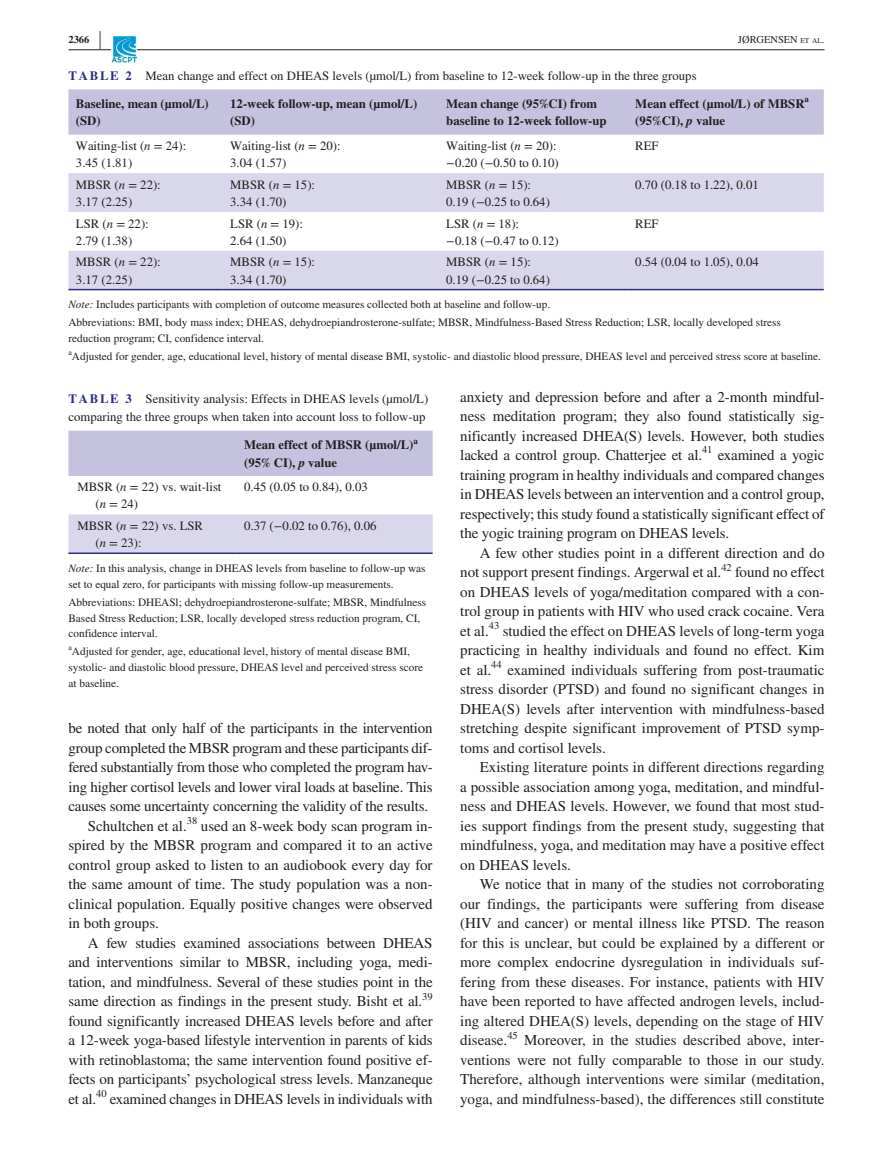
<style>
.page{position:relative;width:893px;height:1174px;background:#fff}
.page>*{position:absolute;margin:0;border:0;box-sizing:border-box;transform-origin:0 0}
.t1{font:700 25.95px "STIX";color:#231f20;scale:.36 1}
.t2{font:15px/19.5px "STIX";letter-spacing:-.01em;color:#231f20;text-align:justify}
.t3{font:12.75px/17.2px "STIX";color:#231f20}
.t4{font:700 12.75px/17.2px "STIX";color:#231f20}
.t5{font:11.25px/15.8px "STIX";color:#231f20}
.t6{font:10.5px "STIX";color:#231f20}
.t7{font:10.5px "STIX";color:#231f20}
.t8{font:700 10.5px "STIX";color:#231f20}
.t9{font:700 8.85px "STIX";color:#231f20}
.t10{font:7.8px "STIX";color:#231f20}
.s1{font-size:7.35px}
.s2{font-weight:700;color:#2c2d8c}
.s3{font-style:italic}
</style>
<div class="page">
<hr style="left:68px;top:49px;width:756px;height:1px;background:#231f20">
<img style="left:111px;top:37px;width:26px;height:25px">
<div style="left:68px;top:89px;width:756px;height:46px;background:#c4c2df"></div>
<svg style="left:68px;top:173px;width:756px;height:116px;fill:#d9d7eb"></svg>
<hr style="left:68px;top:289px;width:155px;height:1px;background:#2c2d8c">
<hr style="left:223px;top:289px;width:216px;height:1px;background:#2c2d8c">
<hr style="left:439px;top:289px;width:189px;height:1px;background:#2c2d8c">
<hr style="left:628px;top:289px;width:196px;height:1px;background:#2c2d8c">
<div style="left:68px;top:431px;width:365px;height:45px;background:#c4c2df"></div>
<div style="left:68px;top:514px;width:365px;height:38px;background:#d9d7eb"></div>
<hr style="left:68px;top:552px;width:167px;height:2px;background:#2c2d8c">
<hr style="left:235px;top:552px;width:198px;height:2px;background:#2c2d8c">
<p class="t8" style="left:68px;top:33px;width:22px">2366</p>
<h1 class="t1" style="left:99px;top:25px;width:7px">|</h1>
<p class="t6" style="left:738px;top:32px;width:88px">JØRGENSEN <span class="s1">et al</span>.</p>
<p class="t3" style="left:68px;top:68px;width:630px"><span class="s2">TABLE 2</span> Mean change and effect on DHEAS levels (µmol/L) from baseline to 12-week follow-up in the three groups</p>
<p class="t4" style="left:76px;top:95px;width:134px">Baseline, mean (µmol/L) (SD)</p>
<p class="t4" style="left:230px;top:95px;width:188px">12-week follow-up, mean (µmol/L) (SD)</p>
<p class="t4" style="left:446px;top:95px;width:162px">Mean change (95%CI) from baseline to 12-week follow-up</p>
<p class="t4" style="left:635px;top:95px;width:171px">Mean effect (µmol/L) of MBSR</p>
<p class="t9" style="left:805px;top:94px;width:6px">a</p>
<p class="t4" style="left:635px;top:112px;width:91px">(95%CI), <span class="s3">p</span> value</p>
<p class="t3" style="left:76px;top:138px;width:112px">Waiting-list (<span class="s3">n</span> = 24):<br>3.45 (1.81)</p>
<p class="t3" style="left:230px;top:138px;width:112px">Waiting-list (<span class="s3">n</span> = 20):<br>3.04 (1.57)</p>
<p class="t3" style="left:446px;top:138px;width:114px">Waiting-list (<span class="s3">n</span> = 20): −0.20 (−0.50 to 0.10)</p>
<p class="t3" style="left:635px;top:138px;width:25px">REF</p>
<p class="t3" style="left:76px;top:177px;width:86px">MBSR (<span class="s3">n</span> = 22):<br>3.17 (2.25)</p>
<p class="t3" style="left:230px;top:177px;width:86px">MBSR (<span class="s3">n</span> = 15):<br>3.34 (1.70)</p>
<p class="t3" style="left:446px;top:177px;width:105px">MBSR (<span class="s3">n</span> = 15):<br>0.19 (−0.25 to 0.64)</p>
<p class="t3" style="left:635px;top:177px;width:125px">0.70 (0.18 to 1.22), 0.01</p>
<p class="t3" style="left:76px;top:215px;width:74px">LSR (<span class="s3">n</span> = 22):<br>2.79 (1.38)</p>
<p class="t3" style="left:230px;top:215px;width:74px">LSR (<span class="s3">n</span> = 19):<br>2.64 (1.50)</p>
<p class="t3" style="left:446px;top:215px;width:114px">LSR (<span class="s3">n</span> = 18):<br>−0.18 (−0.47 to 0.12)</p>
<p class="t3" style="left:635px;top:215px;width:25px">REF</p>
<p class="t3" style="left:76px;top:254px;width:86px">MBSR (<span class="s3">n</span> = 22):<br>3.17 (2.25)</p>
<p class="t3" style="left:230px;top:254px;width:86px">MBSR (<span class="s3">n</span> = 15):<br>3.34 (1.70)</p>
<p class="t3" style="left:446px;top:254px;width:105px">MBSR (<span class="s3">n</span> = 15):<br>0.19 (−0.25 to 0.64)</p>
<p class="t3" style="left:635px;top:254px;width:125px">0.54 (0.04 to 1.05), 0.04</p>
<p class="t5" style="left:68px;top:296px;width:714px;line-height:18px"><span class="s3">Note:</span> Includes participants with completion of outcome measures collected both at baseline and follow-up.<br>Abbreviations: BMI, body mass index; DHEAS, dehydroepiandrosterone-sulfate; MBSR, Mindfulness-Based Stress Reduction; LSR, locally developed stress</p>
<p class="t5" style="left:68px;top:331px;width:197px">reduction program; CI, confidence interval.</p>
<p class="t10" style="left:68px;top:347px;width:5px">a</p>
<p class="t5" style="left:72px;top:349px;width:750px">Adjusted for gender, age, educational level, history of mental disease BMI, systolic- and diastolic blood pressure, DHEAS level and perceived stress score at baseline.</p>
<p class="t3" style="left:68px;top:390px;width:361px;line-height:18px"><span class="s2">TABLE 3</span> Sensitivity analysis: Effects in DHEAS levels (µmol/L) comparing the three groups when taken into account loss to follow-up</p>
<p class="t4" style="left:244px;top:436px;width:175px">Mean effect of MBSR (µmol/L)<sup>a </sup>(95% CI), <span class="s3">p</span> value</p>
<p class="t3" style="left:95px;top:479px;width:128px;text-indent:-18px">MBSR (<span class="s3">n</span> = 22) vs. wait-list (<span class="s3">n</span> = 24)</p>
<p class="t3" style="left:244px;top:479px;width:125px">0.45 (0.05 to 0.84), 0.03</p>
<p class="t3" style="left:95px;top:518px;width:109px;text-indent:-18px">MBSR (<span class="s3">n</span> = 22) vs. LSR (<span class="s3">n</span> = 23):</p>
<p class="t3" style="left:244px;top:518px;width:134px">0.37 (−0.02 to 0.76), 0.06</p>
<p class="t5" style="left:68px;top:561px;width:359px"><span class="s3">Note:</span> In this analysis, change in DHEAS levels from baseline to follow-up was set to equal zero, for participants with missing follow-up measurements.</p>
<p class="t5" style="left:68px;top:595px;width:359px">Abbreviations: DHEASl; dehydroepiandrosterone-sulfate; MBSR, Mindfulness<br>Based Stress Reduction; LSR, locally developed stress reduction program, CI, confidence interval.</p>
<p class="t10" style="left:68px;top:642px;width:5px">a</p>
<p class="t5" style="left:68px;top:644px;width:356px;text-indent:3px">Adjusted for gender, age, educational level, history of mental disease BMI, systolic- and diastolic blood pressure, DHEAS level and perceived stress score at baseline.</p>
<p class="t2" style="left:460px;top:388px;width:366px">anxiety and depression before and after a 2-month mindful&shy;ness meditation program; they also found statistically sig&shy;nificantly increased DHEA(S) levels. However, both studies lacked a control group. Chatterjee et al.</p>
<p class="t7" style="left:702px;top:443px;width:12px">41</p>
<p class="t2" style="left:460px;top:446px;width:366px;text-indent:257px">examined a yogic training program in healthy individuals and compared changes in DHEAS levels between an intervention and a control group, respectively; this study found a statistically significant effect of the yogic training program on DHEAS levels.</p>
<p class="t2" style="left:460px;top:544px;width:366px;text-indent:20px">A few other studies point in a different direction and do not support present findings. Argerwal et al.</p>
<p class="t7" style="left:721px;top:560px;width:12px">42</p>
<p class="t2" style="left:460px;top:563px;width:366px;text-indent:275px">found no effect on DHEAS levels of yoga/meditation compared with a con&shy;trol group in patients with HIV who used crack cocaine. Vera et al.</p>
<p class="t7" style="left:489px;top:618px;width:12px">43</p>
<p class="t2" style="left:460px;top:622px;width:366px;text-indent:42px">studied the effect on DHEAS levels of long-term yoga practicing in healthy individuals and found no effect. Kim et al.</p>
<p class="t7" style="left:491px;top:657px;width:12px">44</p>
<p class="t2" style="left:460px;top:661px;width:366px;text-indent:47px">examined individuals suffering from post-traumatic stress disorder (PTSD) and found no significant changes in DHEA(S) levels after intervention with mindfulness-based stretching despite significant improvement of PTSD symp&shy;toms and cortisol levels.</p>
<p class="t2" style="left:460px;top:758px;width:366px;text-indent:20px">Existing literature points in different directions regarding a possible association among yoga, meditation, and mindful&shy;ness and DHEAS levels. However, we found that most stud&shy;ies support findings from the present study, suggesting that mindfulness, yoga, and meditation may have a positive effect on DHEAS levels.</p>
<p class="t2" style="left:460px;top:875px;width:366px;text-indent:20px">We notice that in many of the studies not corroborating our findings, the participants were suffering from disease (HIV and cancer) or mental illness like PTSD. The reason for this is unclear, but could be explained by a different or more complex endocrine dysregulation in individuals suf&shy;fering from these diseases. For instance, patients with HIV have been reported to have affected androgen levels, includ&shy;ing altered DHEA(S) levels, depending on the stage of HIV disease.<sup>45</sup> Moreover, in the studies described above, inter&shy;ventions were not fully comparable to those in our study.<br>Therefore, although interventions were similar (meditation, yoga, and mindfulness-based), the differences still constitute</p>
<p class="t2" style="left:68px;top:719px;width:366px">be noted that only half of the participants in the intervention</p>
<p class="t2" style="left:68px;top:739px;width:366px">group completed the MBSR program and these participants dif-</p>
<p class="t2" style="left:68px;top:758px;width:366px">fered substantially from those who completed the program hav-</p>
<p class="t2" style="left:68px;top:778px;width:366px">ing higher cortisol levels and lower viral loads at baseline. This</p>
<p class="t2" style="left:68px;top:797px;width:361px">causes some uncertainty concerning the validity of the results.</p>
<p class="t2" style="left:88px;top:817px;width:100px">Schultchen et al.</p>
<p class="t7" style="left:187px;top:813px;width:12px">38</p>
<p class="t2" style="left:68px;top:817px;width:366px;text-indent:132px">used an 8-week body scan program in&shy;spired by the MBSR program and compared it to an active control group asked to listen to an audiobook every day for the same amount of time. The study population was a non&shy;clinical population. Equally positive changes were observed in both groups.</p>
<p class="t2" style="left:68px;top:934px;width:366px;text-indent:20px">A few studies examined associations between DHEAS and interventions similar to MBSR, including yoga, medi&shy;tation, and mindfulness. Several of these studies point in the same direction as findings in the present study. Bisht et al.</p>
<p class="t7" style="left:422px;top:989px;width:12px">39</p>
<p class="t2" style="left:68px;top:1012px;width:366px">found significantly increased DHEAS levels before and after a 12-week yoga-based lifestyle intervention in parents of kids with retinoblastoma; the same intervention found positive ef&shy;fects on participants’ psychological stress levels. Manzaneque et al.</p>
<p class="t7" style="left:96px;top:1086px;width:12px">40</p>
<p class="t2" style="left:110px;top:1090px;width:324px">examined changes in DHEAS levels in individuals with</p>
</div>
